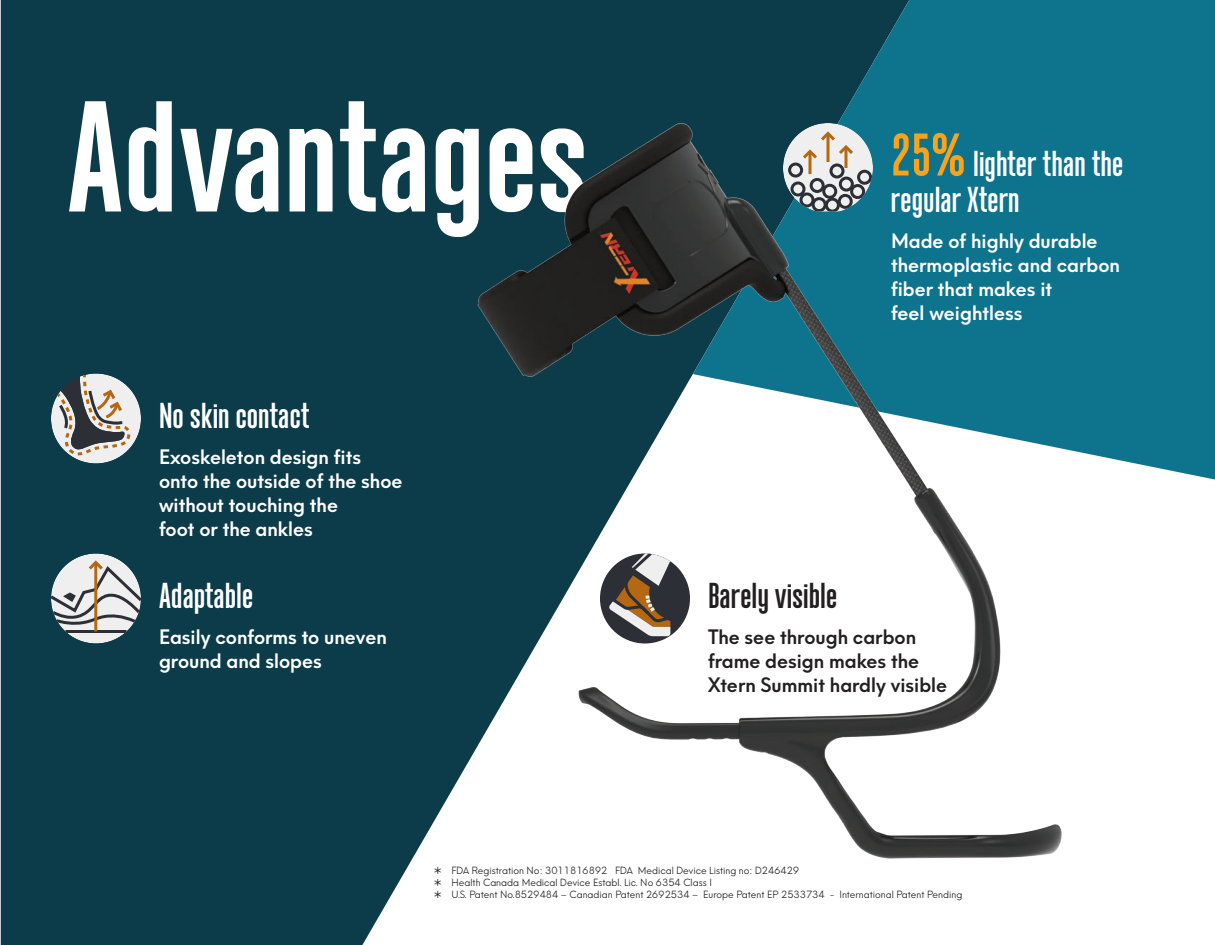
<style>
.page{position:relative;width:1215px;height:945px;background:#fff}
.page>*{position:absolute;margin:0;border:0;box-sizing:border-box;transform-origin:0 0}
.Heading_XL{font:700 157.5px "Neumatic Gothic";color:#fff}
.Heading_2{font:600 36px/36px "Neumatic Gothic";color:#fff}
.Heading_infographic{font:600 36px "Neumatic Gothic";color:#fff}
.Heading_infographic-2{font:600 36px "Neumatic Gothic";color:#231f20}
.Body_text_infographi{font:600 19.5px/24px "Neue Hans Kendrick";color:#fff}
.Body_text_infographi-2{font:600 19.5px/24px "Neue Hans Kendrick";color:#231f20}
.t1{font:300 9.75px "Neue Hans Kendrick";color:#231f20}
.s1{font-size:60px;color:#f9a21c}
</style>
<div class="page">
<div style="left:1px;top:0;width:692px;height:945px;background:#0c3c49"></div>
<svg style="left:693px;top:0;width:522px;height:480px;background:#126c83"></svg>
<img style="left:459px;top:87px;width:627px;height:773px">
<div style="left:51px;top:554px;width:90px;height:90px;background:#efeff0;border-radius:50%"></div>
<hr style="left:65px;top:630px;width:62px;height:3px;background:#2c2f36">
<hr style="left:94px;top:562px;width:3px;height:70px;background:#b56711">
<svg style="left:51px;top:558px;width:90px;height:67px"></svg>
<svg style="left:51px;top:374px;width:90px;height:90px"></svg>
<svg style="left:783px;top:123px;width:90px;height:89px"></svg>
<div style="left:600px;top:554px;width:90px;height:90px;background:#2c2f36;border-radius:50%"></div>
<svg style="left:606px;top:554px;width:71px;height:82px"></svg>
<svg style="left:435px;top:867px;width:6px;height:31px"></svg>
<p class="Heading_XL" style="left:68px;top:64px;width:522px">Advantages</p>
<p class="Heading_infographic" style="left:159px;top:394px;width:152px">No skin contact</p>
<p class="Body_text_infographi" style="left:159px;top:442px;width:245px">Exoskeleton design fits onto the outside of the shoe without touching the<br>foot or the ankles</p>
<p class="Heading_infographic" style="left:159px;top:574px;width:96px">Adaptable</p>
<p class="Body_text_infographi" style="left:159px;top:622px;width:229px">Easily conforms to uneven ground and slopes</p>
<p class="Heading_2" style="left:891px;top:144px;width:234px"><span class="s1">25%</span> lighter than the regular Xtern</p>
<p class="Body_text_infographi" style="left:891px;top:226px;width:231px">Made of highly durable thermoplastic and carbon fiber that makes it<br>feel weightless</p>
<p class="Heading_infographic-2" style="left:708px;top:574px;width:131px">Barely visible</p>
<p class="Body_text_infographi-2" style="left:708px;top:622px;width:241px">The see through carbon frame design makes the<br>Xtern Summit hardly visible</p>
<p class="t1" style="left:451px;top:862px;width:349px">FDA Registration No: 3011816892 FDA Medical Device Listing no: D246429</p>
<p class="t1" style="left:451px;top:874px;width:262px">Health Canada Medical Device Establ. Lic. No 6354 Class I</p>
<p class="t1" style="left:451px;top:886px;width:512px">U.S. Patent No.8529484 – Canadian Patent 2692534 – Europe Patent EP 2533734 - International Patent Pending</p>
</div>
